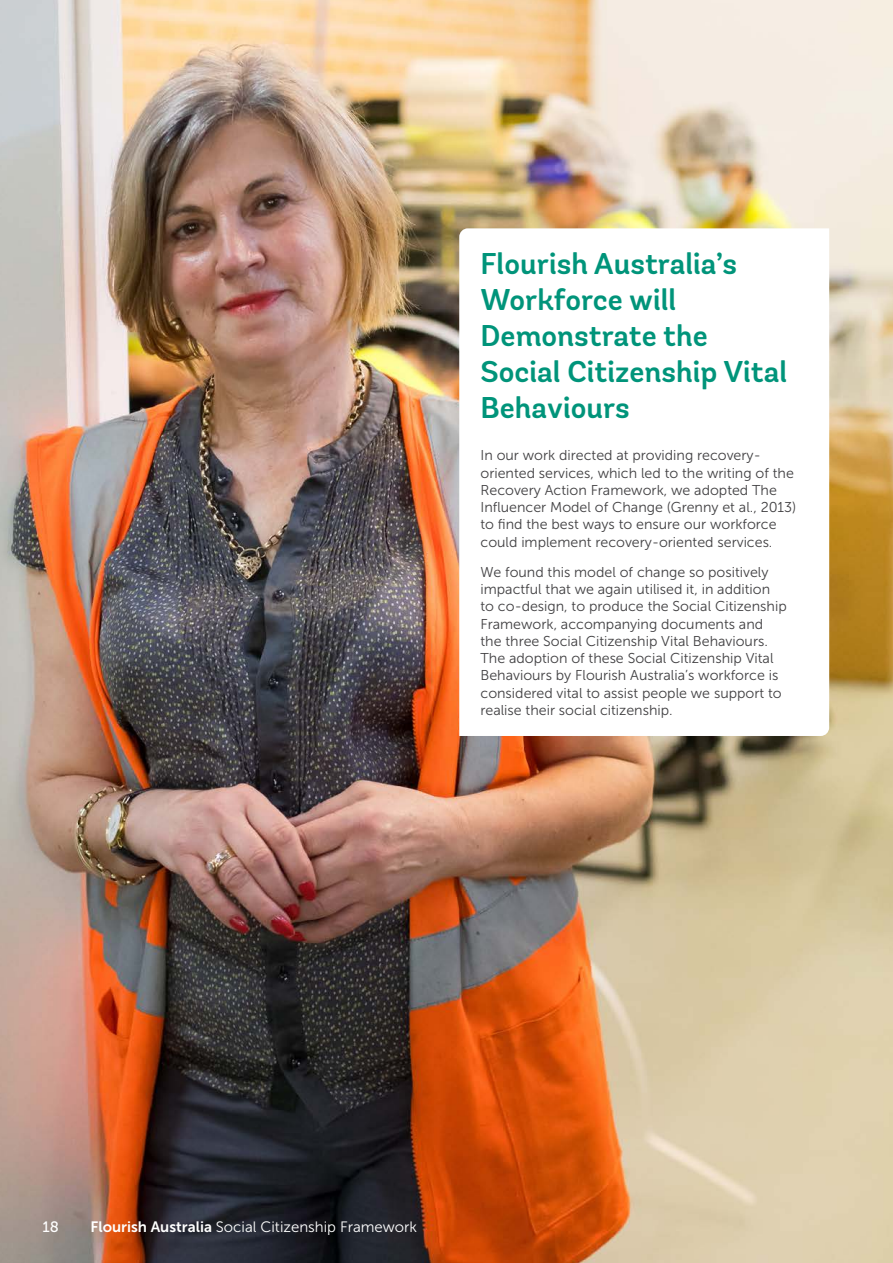
<style>
.page{position:relative;width:893px;height:1263px;background:#fff}
.page>*{position:absolute;margin:0;border:0;box-sizing:border-box;transform-origin:0 0}
.t1{font:600 30px/36px "Andes Rounded";color:#00947a}
.t2{font:15px "Museo Sans 300";color:#fff}
.t3{font:15px "Museo Sans 500";color:#fff}
.t4{font:14.25px/17.2px "Museo Sans 300";color:#414042}
.s1{font-family:"Museo Sans 700"}
</style>
<div class="page">
<img style="left:0;top:0;width:893px;height:1263px">
<svg style="left:459px;top:228px;width:370px;height:508px"></svg>
<h1 class="t1" style="left:480px;top:246px;width:308px">Flourish Australia’s<br>Workforce will<br>Demonstrate the<br>Social Citizenship Vital<br>Behaviours</h1>
<p class="t4" style="left:480px;top:447px;width:317px">In our work directed at providing recovery&shy;oriented services, which led to the writing of the Recovery Action Framework, we adopted The Influencer Model of Change (Grenny et al., 2013) to find the best ways to ensure our workforce could implement recovery-oriented services.</p>
<p class="t4" style="left:480px;top:563px;width:308px">We found this model of change so positively impactful that we again utilised it, in addition to co-design, to produce the Social Citizenship Framework, accompanying documents and the three Social Citizenship Vital Behaviours.<br>The adoption of these Social Citizenship Vital Behaviours by Flourish Australia’s workforce is considered vital to assist people we support to realise their social citizenship.</p>
<p class="t3" style="left:43px;top:1218px;width:18px">18</p>
<p class="t2" style="left:91px;top:1218px;width:328px"><span class="s1">Flourish Australia</span> Social Citizenship Framework</p>
</div>
